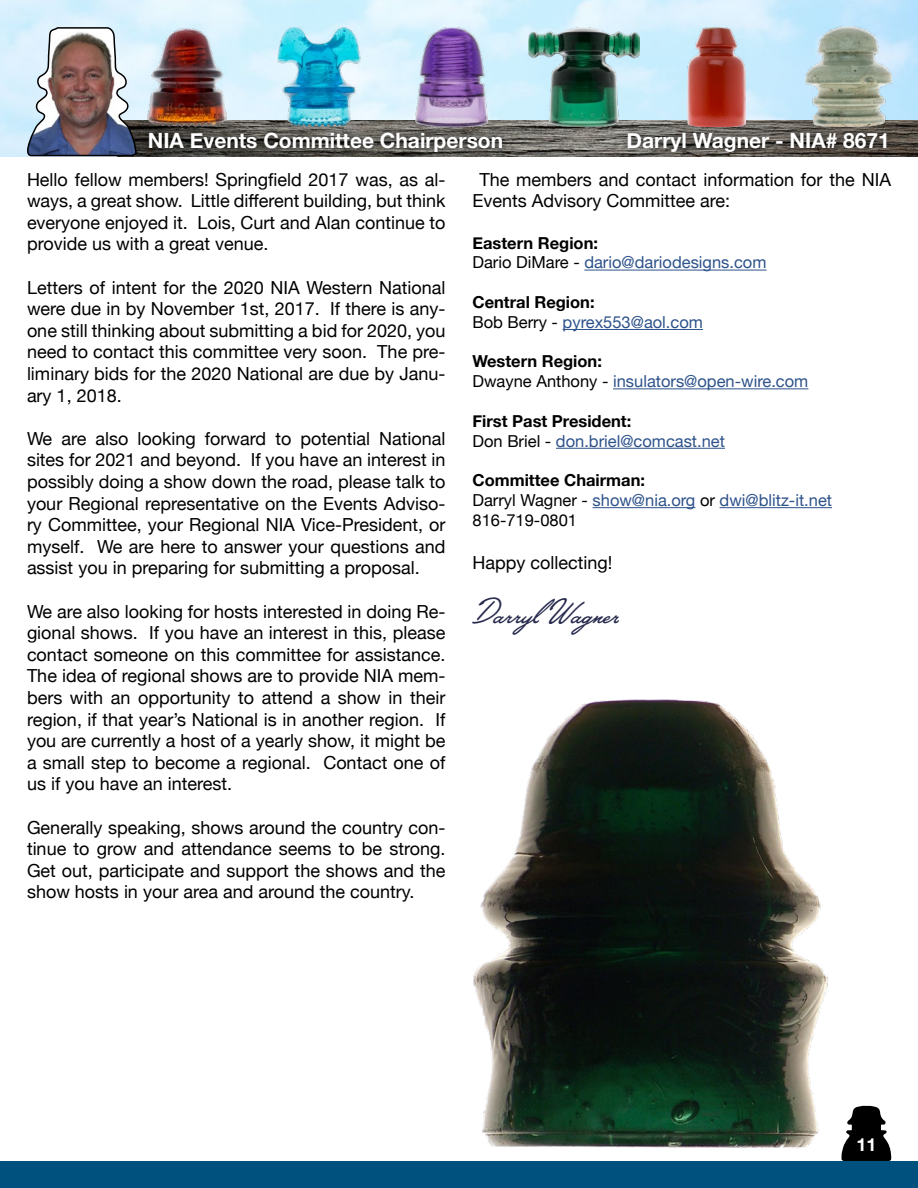
<style>
.page{position:relative;width:918px;height:1188px;background:#fff}
.page>*{position:absolute;margin:0;border:0;box-sizing:border-box;transform-origin:0 0}
.t1{font:45px "Lakeside";color:#27294d}
.t2{font:700 21px "Helvetica Neue";color:#fff}
.t3{font:18px/21.6px "Helvetica Neue";color:#000;text-align:justify}
.t4{font:700 18px "Helvetica Neue";color:#fff}
.t5{font:16.5px/19.8px "Helvetica Neue";color:#2d528a}
.s1{font-weight:700;color:#000}
.s2{color:#000}
</style>
<div class="page">
<img style="left:473px;top:699px;width:355px;height:449px">
<div style="left:0;top:1161px;width:918px;height:27px;background:#00517d"></div>
<svg style="left:842px;top:1106px;width:49px;height:55px"></svg>
<img style="left:136px;top:120px;width:782px;height:36px">
<img style="left:148px;top:28px;width:78px;height:97px">
<img style="left:415px;top:27px;width:73px;height:98px">
<img style="left:278px;top:27px;width:83px;height:98px">
<img style="left:528px;top:27px;width:112px;height:98px">
<img style="left:805px;top:27px;width:86px;height:98px">
<svg style="left:22px;top:26px;width:114px;height:131px"></svg>
<div style="left:141px;top:125px;width:754px;height:35px;background:#000;opacity:.75"></div>
<img style="left:687px;top:27px;width:58px;height:100px">
<hr style="left:584px;top:270px;width:183px;height:1px;background:#2d528a">
<hr style="left:563px;top:329px;width:140px;height:1px;background:#2d528a">
<hr style="left:613px;top:388px;width:195px;height:1px;background:#2d528a">
<hr style="left:556px;top:448px;width:169px;height:1px;background:#2d528a">
<hr style="left:593px;top:507px;width:102px;height:1px;background:#2d528a">
<hr style="left:720px;top:507px;width:112px;height:1px;background:#2d528a">
<p class="t2" style="left:148px;top:124px;width:357px">NIA Events Committee Chairperson</p>
<p class="t2" style="left:627px;top:124px;width:265px">Darryl Wagner - NIA# 8671</p>
<p class="t3" style="left:27px;top:169px;width:420px">Hello fellow members! Springfield 2017 was, as al&shy;ways, a great show. Little different building, but think everyone enjoyed it. Lois, Curt and Alan continue to provide us with a great venue.</p>
<p class="t3" style="left:27px;top:277px;width:420px">Letters of intent for the 2020 NIA Western National were due in by November 1st, 2017. If there is any&shy;one still thinking about submitting a bid for 2020, you need to contact this committee very soon. The pre&shy;liminary bids for the 2020 National are due by Janu&shy;ary 1, 2018.</p>
<p class="t3" style="left:27px;top:429px;width:420px">We are also looking forward to potential National sites for 2021 and beyond. If you have an interest in possibly doing a show down the road, please talk to your Regional representative on the Events Adviso&shy;ry Committee, your Regional NIA Vice-President, or myself. We are here to answer your questions and assist you in preparing for submitting a proposal.</p>
<p class="t3" style="left:27px;top:601px;width:420px">We are also looking for hosts interested in doing Re&shy;gional shows. If you have an interest in this, please contact someone on this committee for assistance.<br>The idea of regional shows are to provide NIA mem&shy;bers with an opportunity to attend a show in their region, if that year’s National is in another region. If you are currently a host of a yearly show, it might be a small step to become a regional. Contact one of us if you have an interest.</p>
<p class="t3" style="left:27px;top:817px;width:420px">Generally speaking, shows around the country con&shy;tinue to grow and attendance seems to be strong.<br>Get out, participate and support the shows and the show hosts in your area and around the country.</p>
<p class="t3" style="left:472px;top:169px;width:420px;text-indent:7px">The members and contact information for the NIA<br>Events Advisory Committee are:</p>
<p class="t5" style="left:472px;top:234px;width:296px"><span class="s1">Eastern Region:<br></span><span class="s2">Dario DiMare -</span> dario@dariodesigns.com</p>
<p class="t5" style="left:472px;top:293px;width:232px"><span class="s1">Central Region:<br></span><span class="s2">Bob Berry -</span> pyrex553@aol.com</p>
<p class="t5" style="left:472px;top:353px;width:337px"><span class="s1">Western Region:<br></span><span class="s2">Dwayne Anthony -</span> insulators@open-wire.com</p>
<p class="t5" style="left:472px;top:412px;width:254px"><span class="s1">First Past President:<br></span><span class="s2">Don Briel -</span> don.briel@comcast.net</p>
<p class="t5" style="left:472px;top:471px;width:361px"><span class="s1">Committee Chairman:<br></span><span class="s2">Darryl Wagner -</span> show@nia.org <span class="s2">or</span> dwi@blitz-it.net<br><span class="s2">816-719-0801</span></p>
<p class="t3" style="left:472px;top:553px;width:142px">Happy collecting!</p>
<h1 class="t1" style="left:472px;top:583px;width:148px">Darryl Wagner</h1>
<p class="t4" style="left:856px;top:1130px;width:22px">11</p>
</div>
